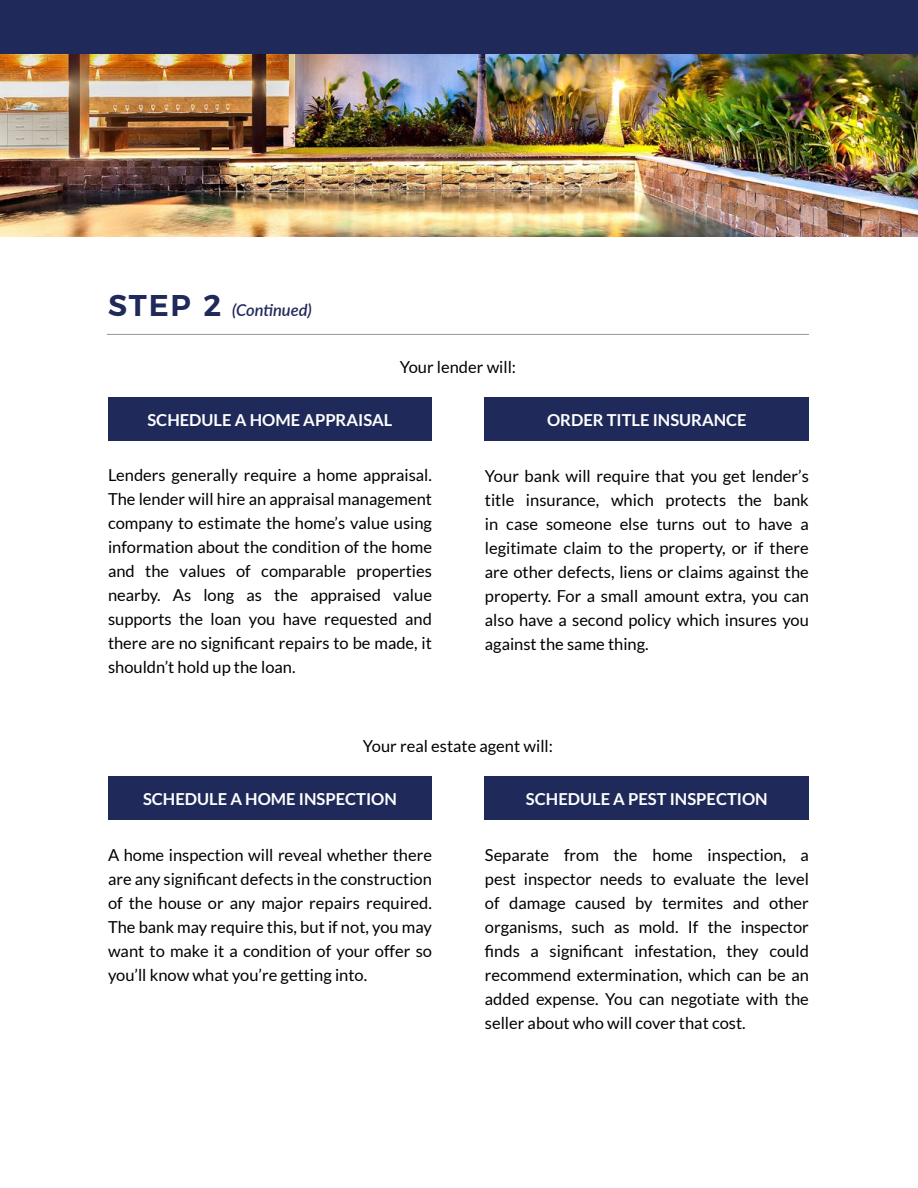
<style>
.page{position:relative;width:918px;height:1188px;background:#fff}
.page>*{position:absolute;margin:0;border:0;box-sizing:border-box;transform-origin:0 0}
.t1{font:600 30px "Montserrat";color:#202a5a}
.t2{font:16.5px/24px "Lato";color:#000;text-align:justify}
.t3{font:700 16.5px "Lato";color:#fff}
.t4{font:italic 600 16.5px "Lato";color:#202a5a}
</style>
<div class="page">
<div style="left:0;top:0;width:918px;height:54px;background:#202a5a"></div>
<img style="left:0;top:54px;width:918px;height:183px">
<div style="left:108px;top:398px;width:324px;height:43px;background:#202a5a"></div>
<div style="left:108px;top:777px;width:324px;height:43px;background:#202a5a"></div>
<div style="left:485px;top:398px;width:324px;height:43px;background:#202a5a"></div>
<div style="left:485px;top:777px;width:324px;height:43px;background:#202a5a"></div>
<hr style="left:107px;top:334px;width:702px;height:1px;background:#939598">
<h1 class="t1" style="left:108px;top:280px;width:115px">STEP 2</h1>
<p class="t4" style="left:232px;top:298px;width:81px">(Continued)</p>
<p class="t2" style="left:400px;top:355px;width:118px">Your lender will:</p>
<p class="t3" style="left:147px;top:410px;width:246px">SCHEDULE A HOME APPRAISAL</p>
<p class="t3" style="left:547px;top:410px;width:201px">ORDER TITLE INSURANCE</p>
<p class="t2" style="left:108px;top:463px;width:326px">Lenders generally require a home appraisal.<br>The lender will hire an appraisal management company to estimate the home’s value using information about the condition of the home and the values of comparable properties nearby. As long as the appraised value supports the loan you have requested and there are no significant repairs to be made, it shouldn’t hold up the loan.</p>
<p class="t2" style="left:485px;top:463px;width:326px">Your bank will require that you get lender’s title insurance, which protects the bank in case someone else turns out to have a legitimate claim to the property, or if there are other defects, liens or claims against the property. For a small amount extra, you can also have a second policy which insures you against the same thing.</p>
<p class="t2" style="left:363px;top:734px;width:192px">Your real estate agent will:</p>
<p class="t3" style="left:143px;top:790px;width:255px">SCHEDULE A HOME INSPECTION</p>
<p class="t2" style="left:108px;top:843px;width:326px">A home inspection will reveal whether there are any significant defects in the construction of the house or any major repairs required.<br>The bank may require this, but if not, you may want to make it a condition of your offer so you’ll know what you’re getting into.</p>
<p class="t3" style="left:526px;top:790px;width:243px">SCHEDULE A PEST INSPECTION</p>
<p class="t2" style="left:485px;top:843px;width:326px">Separate from the home inspection, a pest inspector needs to evaluate the level of damage caused by termites and other organisms, such as mold. If the inspector finds a significant infestation, they could recommend extermination, which can be an added expense. You can negotiate with the seller about who will cover that cost.</p>
</div>
